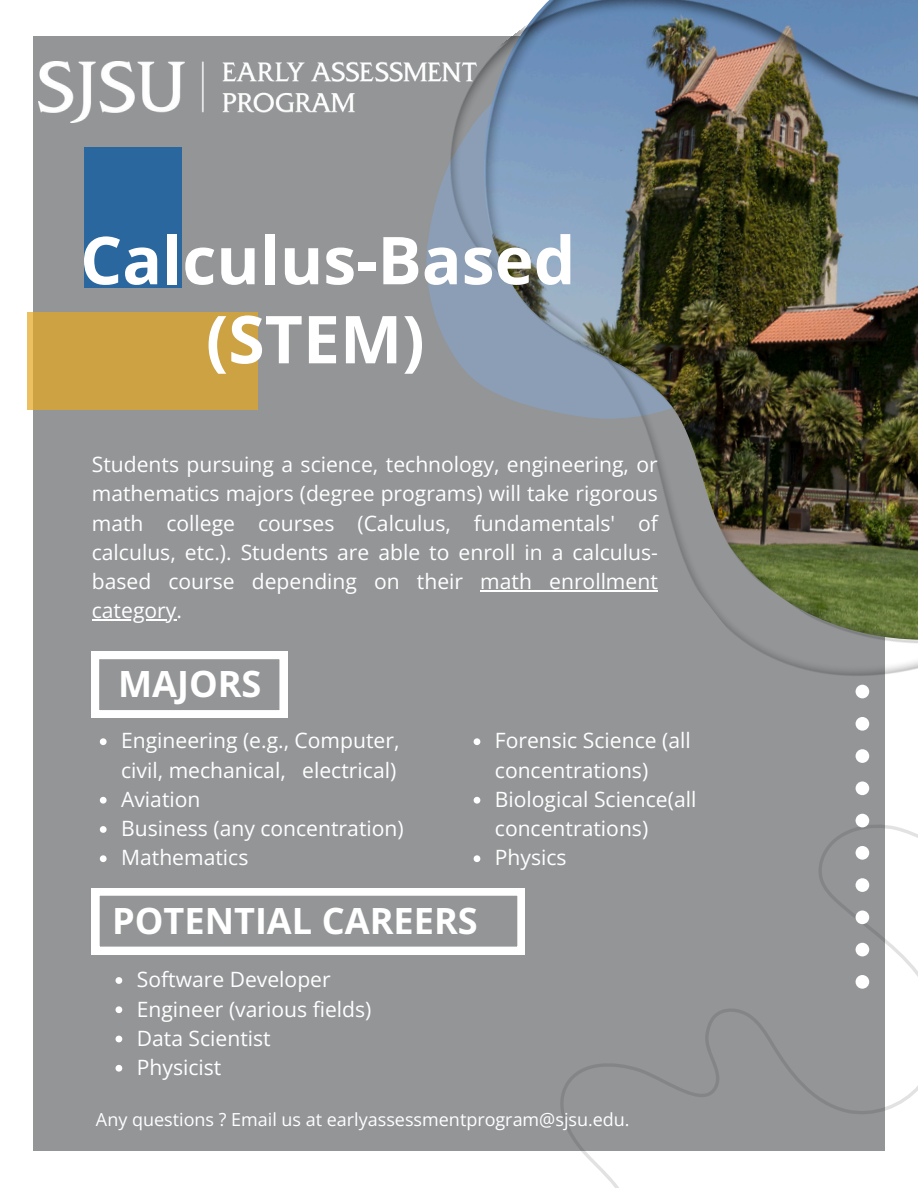
<style>
.page{position:relative;width:918px;height:1188px;background:#fff}
.page>*{position:absolute;margin:0;border:0;box-sizing:border-box;transform-origin:0 0}
.t1{font:700 66.15px "Open Sans";color:#fff}
.t2{font:700 36.15px "Open Sans";color:#fff}
.t3{font:21.15px/29.2px "Open Sans";color:#fff}
.t4{font:18px "Open Sans";color:#fff}
</style>
<div class="page">
<div style="left:33px;top:36px;width:852px;height:1115px;background:#939597"></div>
<svg style="left:517px;top:783px;width:401px;height:405px"></svg>
<img style="left:381px;top:0;width:537px;height:763px">
<div style="left:84px;top:147px;width:98px;height:141px;background:#29679e"></div>
<div style="left:27px;top:313px;width:231px;height:97px;background:#cda243"></div>
<svg style="left:91px;top:652px;width:196px;height:66px"></svg>
<svg style="left:92px;top:888px;width:433px;height:66px"></svg>
<div style="left:856px;top:975px;width:13px;height:13px;background:#fff;border-radius:50%"></div>
<div style="left:856px;top:943px;width:13px;height:13px;background:#fff;border-radius:50%"></div>
<div style="left:856px;top:911px;width:13px;height:13px;background:#fff;border-radius:50%"></div>
<div style="left:856px;top:878px;width:13px;height:14px;background:#fff;border-radius:50%"></div>
<div style="left:856px;top:846px;width:13px;height:14px;background:#fff;border-radius:50%"></div>
<div style="left:856px;top:814px;width:13px;height:13px;background:#fff;border-radius:50%"></div>
<div style="left:856px;top:781px;width:13px;height:14px;background:#fff;border-radius:50%"></div>
<div style="left:856px;top:749px;width:13px;height:14px;background:#fff;border-radius:50%"></div>
<div style="left:856px;top:717px;width:13px;height:14px;background:#fff;border-radius:50%"></div>
<div style="left:856px;top:685px;width:13px;height:13px;background:#fff;border-radius:50%"></div>
<svg style="left:100px;top:738px;width:7px;height:7px"></svg>
<svg style="left:100px;top:797px;width:7px;height:7px"></svg>
<svg style="left:100px;top:826px;width:7px;height:7px"></svg>
<svg style="left:100px;top:855px;width:7px;height:7px"></svg>
<svg style="left:116px;top:977px;width:6px;height:7px"></svg>
<svg style="left:116px;top:1006px;width:6px;height:7px"></svg>
<svg style="left:116px;top:1036px;width:6px;height:6px"></svg>
<svg style="left:116px;top:1065px;width:6px;height:7px"></svg>
<hr style="left:480px;top:590px;width:178px;height:1px;background:#fff">
<hr style="left:92px;top:620px;width:84px;height:1px;background:#fff">
<img style="left:39px;top:62px;width:437px;height:61px">
<svg style="left:474px;top:738px;width:6px;height:7px"></svg>
<svg style="left:474px;top:797px;width:6px;height:7px"></svg>
<svg style="left:474px;top:855px;width:6px;height:7px"></svg>
<p class="t1" style="left:80px;top:214px;width:497px">Calculus-Based</p>
<p class="t1" style="left:206px;top:293px;width:220px">(STEM)</p>
<p class="t3" style="left:92px;top:449px;width:568px;text-align:justify">Students pursuing a science, technology, engineering, or mathematics majors (degree programs) will take rigorous math college courses (Calculus, fundamentals' of calculus, etc.). Students are able to enroll in a calculus&shy;based course depending on their math enrollment</p>
<h3 class="t3" style="left:92px;top:596px;width:92px">category.</h3>
<p class="t2" style="left:118px;top:658px;width:145px">MAJORS</p>
<h2 class="t3" style="left:121px;top:726px;width:280px">Engineering (e.g., Computer, civil, mechanical, electrical)</h2>
<h1 class="t3" style="left:121px;top:784px;width:81px">Aviation</h1>
<h4 class="t3" style="left:121px;top:813px;width:284px">Business (any concentration)</h4>
<h3 class="t3" style="left:121px;top:843px;width:129px">Mathematics</h3>
<p class="t2" style="left:112px;top:895px;width:367px">POTENTIAL CAREERS</p>
<p class="t3" style="left:495px;top:726px;width:197px">Forensic Science (all concentrations)</p>
<p class="t3" style="left:495px;top:784px;width:203px">Biological Science(all concentrations)</p>
<p class="t3" style="left:495px;top:843px;width:73px">Physics</p>
<p class="t3" style="left:137px;top:964px;width:195px">Software Developer</p>
<p class="t3" style="left:137px;top:994px;width:236px">Engineer (various fields)</p>
<p class="t3" style="left:137px;top:1023px;width:136px">Data Scientist</p>
<p class="t3" style="left:137px;top:1052px;width:86px">Physicist</p>
<p class="t4" style="left:96px;top:1107px;width:535px">Any questions ? Email us at earlyassessmentprogram@sjsu.edu.</p>
</div>
